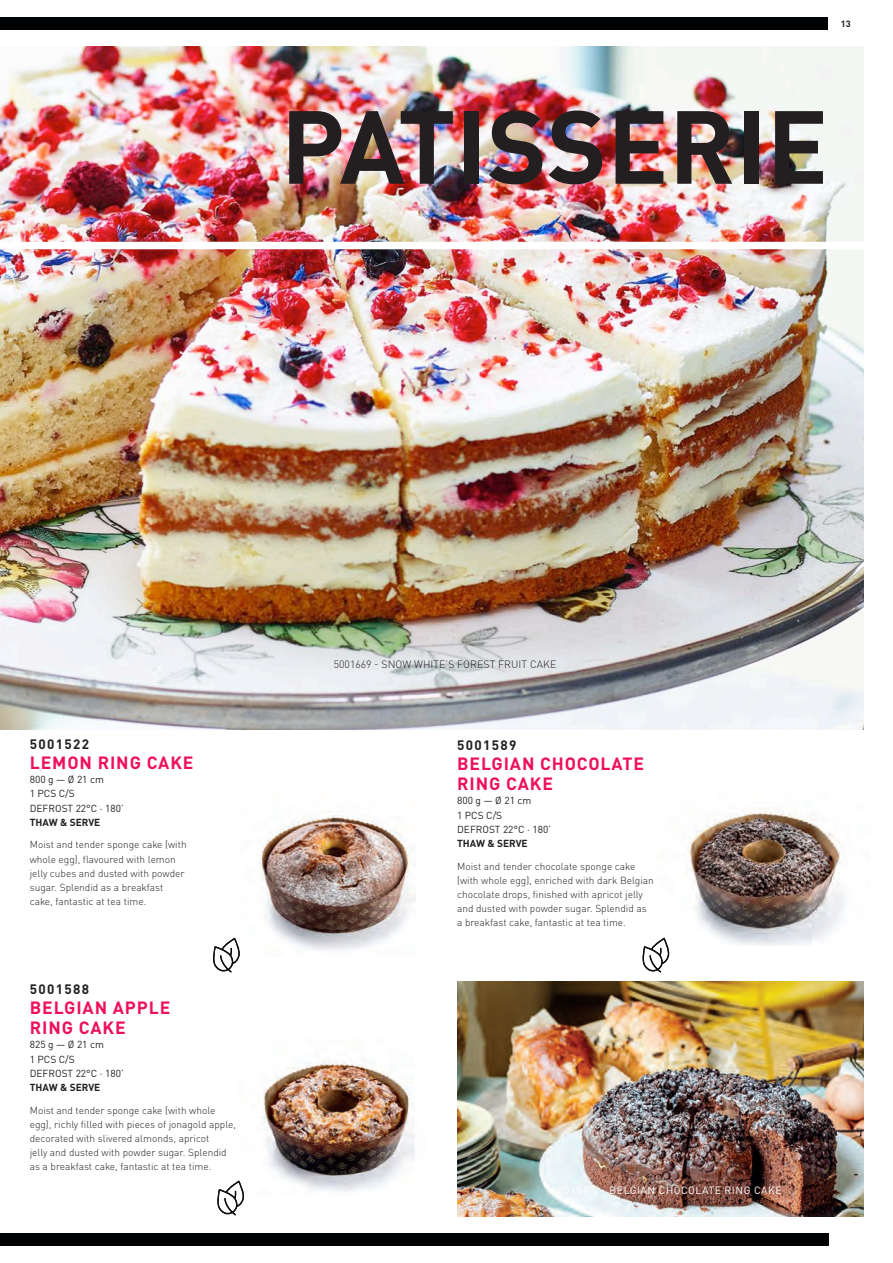
<style>
.page{position:relative;width:893px;height:1263px;background:#fff}
.page>*{position:absolute;margin:0;border:0;box-sizing:border-box;transform-origin:0 0}
.t1{font:700 102px "DINOT";color:#231f20}
.t2{font:700 17.55px "DINOT";letter-spacing:.05em;color:#ee1059}
.t3{font:700 13.5px "DINOT";letter-spacing:.1em;color:#231f20}
.t4{font:300 10.5px "DINOT";letter-spacing:.01em;color:#231f20}
.t5{font:10.5px "DINOT";letter-spacing:.05em;color:#fff}
.ONELINER{font:300 10.2px/14.1px "DINOT";color:#231f20}
.INFO{font:10.2px "DINOT";color:#231f20}
.INFO-2{font:700 10.2px "DINOT";color:#231f20}
.t6{font:700 9px "DINOT";color:#231f20}
</style>
<div class="page">
<div style="left:0;top:17px;width:828px;height:13px;background:#010203"></div>
<div style="left:0;top:1233px;width:829px;height:13px;background:#010203"></div>
<img style="left:0;top:47px;width:863px;height:682px">
<div style="left:0;top:242px;width:893px;height:7px;background:#fff"></div>
<img style="left:259px;top:815px;width:157px;height:136px">
<img style="left:687px;top:807px;width:158px;height:139px">
<img style="left:261px;top:1059px;width:154px;height:133px">
<img style="left:457px;top:981px;width:406px;height:235px">
<svg style="left:213px;top:937px;width:27px;height:36px"></svg>
<svg style="left:643px;top:937px;width:26px;height:36px"></svg>
<svg style="left:217px;top:1180px;width:27px;height:35px"></svg>
<p class="t6" style="left:841px;top:18px;width:11px">13</p>
<p class="t1" style="left:281px;top:80px;width:549px">PATISSERIE</p>
<p class="t3" style="left:30px;top:735px;width:61px">5001522</p>
<p class="t2" style="left:30px;top:751px;width:165px">LEMON RING CAKE</p>
<p class="INFO" style="left:30px;top:773px;width:76px">800 g — Ø 21 cm</p>
<p class="INFO" style="left:30px;top:787px;width:47px">1 PCS C/S</p>
<p class="INFO" style="left:30px;top:801px;width:95px">DEFROST 22°C · 180’</p>
<p class="INFO-2" style="left:30px;top:815px;width:72px">THAW &amp; SERVE</p>
<p class="ONELINER" style="left:30px;top:837px;width:158px">Moist and tender sponge cake (with whole egg), flavoured with lemon jelly cubes and dusted with powder sugar. Splendid as a breakfast cake, fantastic at tea time.</p>
<p class="t3" style="left:30px;top:980px;width:61px">5001588</p>
<p class="t2" style="left:30px;top:996px;width:142px">BELGIAN APPLE</p>
<p class="t2" style="left:30px;top:1016px;width:97px">RING CAKE</p>
<p class="INFO" style="left:30px;top:1038px;width:76px">825 g — Ø 21 cm</p>
<p class="INFO" style="left:30px;top:1052px;width:47px">1 PCS C/S</p>
<p class="INFO" style="left:30px;top:1067px;width:95px">DEFROST 22°C · 180’</p>
<p class="INFO-2" style="left:30px;top:1080px;width:72px">THAW &amp; SERVE</p>
<p class="ONELINER" style="left:30px;top:1103px;width:208px">Moist and tender sponge cake (with whole egg), richly filled with pieces of jonagold apple, decorated with slivered almonds, apricot<br>jelly and dusted with powder sugar. Splendid as a breakfast cake, fantastic at tea time.</p>
<p class="t4" style="left:334px;top:658px;width:224px">5001669 - SNOW WHITE’S FOREST FRUIT CAKE</p>
<p class="t3" style="left:457px;top:736px;width:61px">5001589</p>
<p class="t2" style="left:457px;top:752px;width:188px">BELGIAN CHOCOLATE</p>
<p class="t2" style="left:457px;top:772px;width:97px">RING CAKE</p>
<p class="INFO" style="left:457px;top:794px;width:76px">800 g — Ø 21 cm</p>
<p class="INFO" style="left:457px;top:808px;width:47px">1 PCS C/S</p>
<p class="INFO" style="left:457px;top:823px;width:95px">DEFROST 22°C · 180’</p>
<p class="INFO-2" style="left:457px;top:837px;width:72px">THAW &amp; SERVE</p>
<p class="ONELINER" style="left:457px;top:859px;width:198px">Moist and tender chocolate sponge cake (with whole egg), enriched with dark Belgian chocolate drops, finished with apricot jelly and dusted with powder sugar. Splendid as a breakfast cake, fantastic at tea time.</p>
<p class="t5" style="left:551px;top:1184px;width:233px">5001589 - BELGIAN CHOCOLATE RING CAKE</p>
</div>
